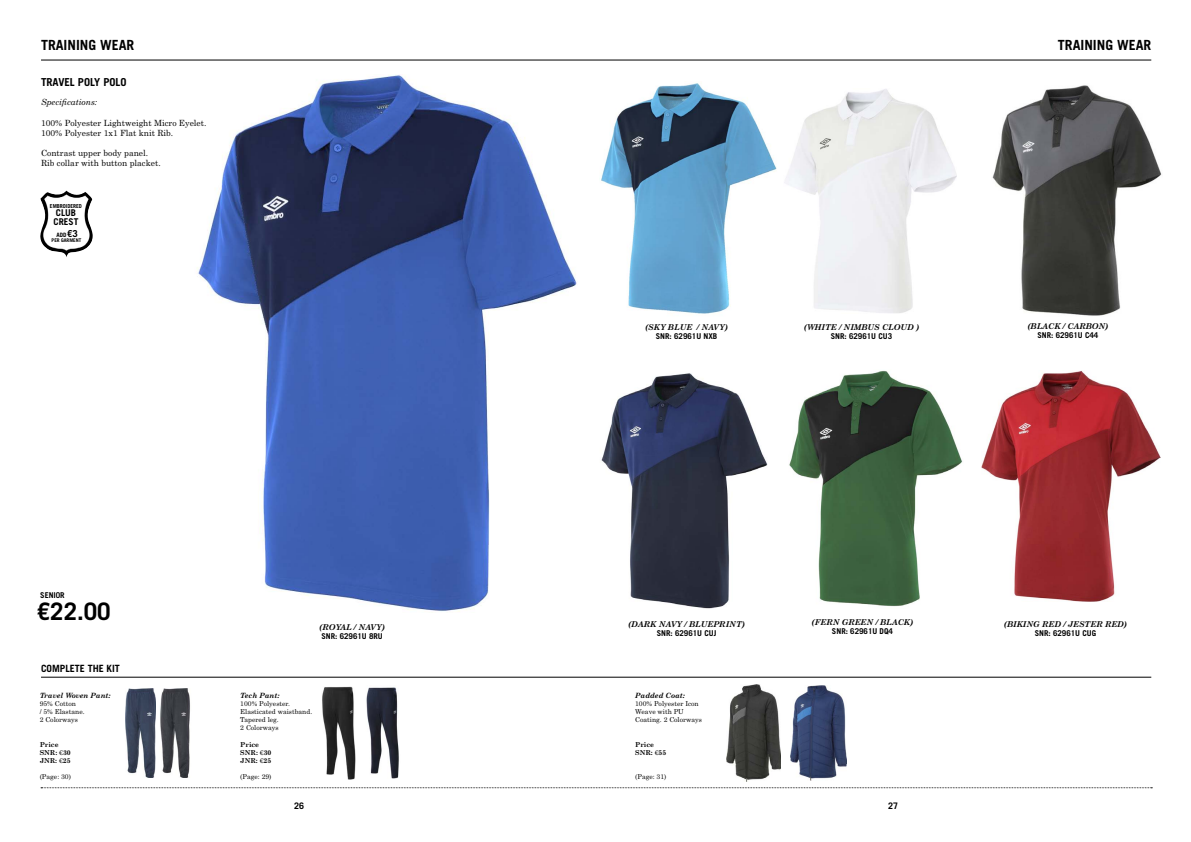
<style>
.page{position:relative;width:1191px;height:842px;background:#fff}
.page>*{position:absolute;margin:0;border:0;box-sizing:border-box;transform-origin:0 0}
.t1{font:700 24.1px "Trade Gothic LT Std";color:#000}
.t2{font:700 14px "Trade Gothic LT Std";color:#000}
.t3{font:700 11px "Trade Gothic LT Std";color:#000}
.t4{font:700 10px "Trade Gothic LT Std";color:#000}
.t5{font:700 9.6px "Trade Gothic LT Std";color:#000}
.t6{font:700 9.3px/8.8px "Trade Gothic LT Std";color:#000}
.t7{font:700 9px "Trade Gothic LT Std";color:#000}
.t8{font:8.5px/10.2px "Century Schoolbook";color:#000}
.t9{font:italic 8.5px "Century Schoolbook";color:#000}
.t10{font:italic 700 8px "Century Schoolbook";color:#000}
.t11{font:700 8px "Trade Gothic LT Std";color:#000}
.t12{font:italic 700 7.2px "Century Schoolbook";color:#000}
.t13{font:6.8px/8.2px "Century Schoolbook";color:#000}
.t14{font:700 6.8px/8.2px "Century Schoolbook";color:#000}
.t15{font:700 6px "Trade Gothic LT Std";color:#000}
.t16{font:700 5.4px "Trade Gothic LT Std";color:#000}
.t17{font:700 5px "Trade Gothic LT Std";color:#000}
.s1{color:#fff}
.s2{font-family:"Charter";font-weight:400}
</style>
<div class="page">
<img style="left:197px;top:75px;width:380px;height:537px">
<hr style="left:41px;top:60px;width:1110px;height:1px;background:#000">
<hr style="left:41px;top:677px;width:1110px;height:1px;background:#000">
<svg style="left:41px;top:787px;width:1111px;height:1px"></svg>
<img style="left:981px;top:371px;width:179px;height:230px">
<img style="left:784px;top:89px;width:172px;height:224px">
<img style="left:992px;top:85px;width:170px;height:231px">
<img style="left:601px;top:373px;width:167px;height:236px">
<img style="left:601px;top:83px;width:176px;height:231px">
<img style="left:789px;top:370px;width:174px;height:237px">
<img style="left:125px;top:689px;width:30px;height:89px">
<img style="left:160px;top:689px;width:30px;height:89px">
<img style="left:40px;top:191px;width:53px;height:66px">
<img style="left:366px;top:687px;width:33px;height:92px">
<img style="left:322px;top:687px;width:34px;height:93px">
<img style="left:790px;top:685px;width:56px;height:96px">
<img style="left:726px;top:685px;width:54px;height:96px">
<h2 class="t2" style="left:41px;top:36px;width:69px">TRAINING WEAR</h2>
<h2 class="t2" style="left:1058px;top:36px;width:69px">TRAINING WEAR</h2>
<h3 class="t3" style="left:41px;top:76px;width:50px">TRAVEL POLY</h3>
<h3 class="t3" style="left:103px;top:76px;width:13px">POLO</h3>
<p class="t9" style="left:41px;top:97px;width:58px">Specifications:</p>
<p class="t8" style="left:41px;top:117px;width:167px">100% Polyester Lightweight Micro Eyelet.<br>100% Polyester 1x1 Flat knit Rib.</p>
<p class="t8" style="left:41px;top:148px;width:121px">Contrast upper body panel.<br>Rib collar with button placket.</p>
<p class="t16" style="left:50px;top:202px;width:33px">EMBROIDERED</p>
<h3 class="t6" style="left:53px;top:208px;width:26px">CLU B<br>CREST</h3>
<h3 class="t5" style="left:67px;top:228px;width:12px">€3</h3>
<p class="t15" style="left:56px;top:231px;width:21px">ADD <span class="s1">€5</span></p>
<p class="t17" style="left:52px;top:237px;width:14px">PER GARME</p>
<p class="t17" style="left:76px;top:237px;width:7px">NT</p>
<p class="t11" style="left:40px;top:590px;width:25px">SENI0R</p>
<h1 class="t1" style="left:37px;top:597px;width:75px">€22.00</h1>
<h3 class="t4" style="left:41px;top:662px;width:7px">COM</h3>
<h3 class="t4" style="left:60px;top:662px;width:12px">PLETE</h3>
<h3 class="t4" style="left:88px;top:662px;width:33px">THE KIT</h3>
<p class="t12" style="left:40px;top:690px;width:72px">Travel Woven Pant:</p>
<p class="t13" style="left:40px;top:699px;width:46px">95% Cotton<br>/ 5% Elastane.<br>2 Colorways</p>
<p class="t14" style="left:40px;top:740px;width:33px">Price<br>SNR: <span class="s2">€</span>30<br>JNR: <span class="s2">€</span>25</p>
<p class="t13" style="left:40px;top:772px;width:33px">(Page: 30)</p>
<p class="t10" style="left:645px;top:322px;width:84px">(SKY BLUE / NAVY)</p>
<p class="t11" style="left:656px;top:332px;width:63px">SNR: 62961U NXB</p>
<p class="t10" style="left:803px;top:322px;width:117px">(WHITE / NIMBUS CLOUD )</p>
<p class="t11" style="left:831px;top:332px;width:63px">SNR: 62961U CU3</p>
<p class="t10" style="left:1027px;top:321px;width:83px">(BLACK / CARBON)</p>
<p class="t11" style="left:1037px;top:330px;width:62px">SNR: 62961U C44</p>
<p class="t10" style="left:319px;top:621px;width:67px">(ROYAL / NAVY)</p>
<p class="t11" style="left:321px;top:631px;width:63px">SNR: 62961U 8RU</p>
<p class="t12" style="left:240px;top:690px;width:41px">Tech Pant:</p>
<p class="t13" style="left:240px;top:699px;width:73px">100% Polyester.<br>Elasticated waistband.<br>Tapered leg.<br>2 Colorways</p>
<p class="t14" style="left:240px;top:740px;width:33px">Price<br>SNR: <span class="s2">€</span>30<br>JNR: <span class="s2">€</span>25</p>
<p class="t13" style="left:240px;top:772px;width:33px">(Page: 29)</p>
<p class="t10" style="left:628px;top:619px;width:118px">(DARK NAVY / BLUEPRINT)</p>
<p class="t11" style="left:657px;top:628px;width:61px">SNR: 62961U CUJ</p>
<p class="t12" style="left:635px;top:690px;width:51px">Padded Coat:</p>
<p class="t13" style="left:635px;top:699px;width:68px">100% Polyester Icon<br>Weave with PU<br>Coating. 2 Colorways</p>
<p class="t14" style="left:635px;top:740px;width:33px">Price<br>SNR: <span class="s2">€</span>55</p>
<p class="t13" style="left:635px;top:772px;width:33px">(Page: 31)</p>
<p class="t10" style="left:811px;top:617px;width:103px">(FERN GREEN / BLACK)</p>
<p class="t11" style="left:832px;top:627px;width:62px">SNR: 62961U DQ4</p>
<h3 class="t7" style="left:294px;top:800px;width:12px">26</h3>
<h3 class="t7" style="left:888px;top:800px;width:12px">27</h3>
<p class="t10" style="left:1003px;top:619px;width:125px">(BIKING RED / JESTER RED)</p>
<p class="t11" style="left:1034px;top:628px;width:63px">SNR: 62961U CUG</p>
</div>
